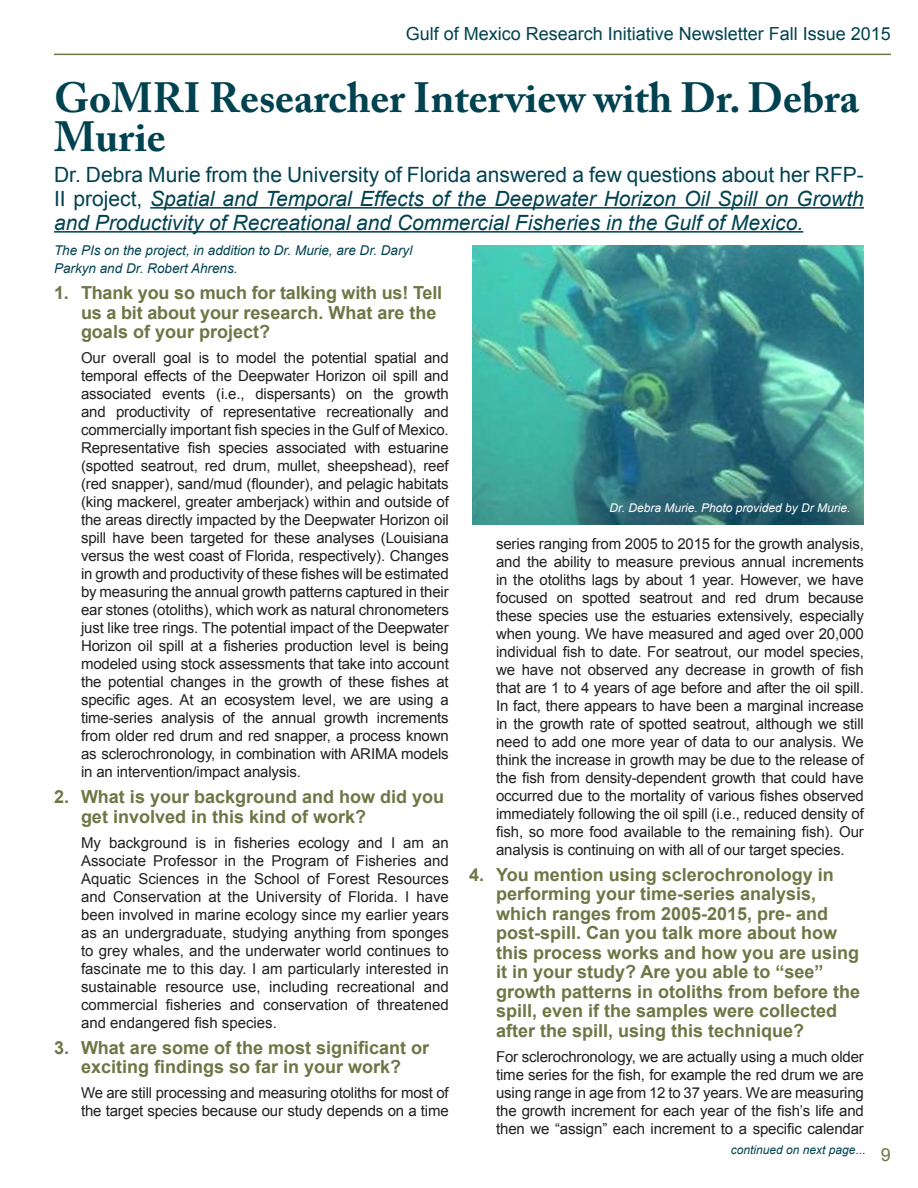
<style>
.page{position:relative;width:918px;height:1188px;background:#fff}
.page>*{position:absolute;margin:0;border:0;box-sizing:border-box;transform-origin:0 0}
.Article_Head_1{font:700 42px/39px "Adobe Caslon Pro";color:#004250}
.t1{font:italic 21px/24px "Arial";color:#004250;text-align:justify}
._7_Questions_Questio{font:700 18px/19.5px "Arial";color:#6e7645}
.t2{font:18px "Arial";color:#004250}
.t3{font:18px "Arial";color:#6e7645}
._7_Questions_Answer{font:15px/18px "Arial";letter-spacing:-.01em;color:#231f20;text-align:justify}
.t4{font:italic 13.5px/18px "Arial";color:#004250}
.Captions{font:italic 12px "Arial";color:#fff}
.t5{font:italic 12px "Arial";color:#004250}
.s1{font-style:normal}
</style>
<div class="page">
<hr style="left:54px;top:54px;width:837px;height:1px;background:#6e7645">
<hr style="left:150px;top:207px;width:714px;height:2px;background:#004250">
<hr style="left:54px;top:231px;width:749px;height:2px;background:#004250">
<img style="left:472px;top:245px;width:392px;height:279px">
<p class="t2" style="left:406px;top:22px;width:487px">Gulf of Mexico Research Initiative Newsletter Fall Issue 2015</p>
<p class="Article_Head_1" style="left:54px;top:78px;width:807px">GoMRI Researcher Interview with Dr. Debra<br>Murie</p>
<p class="t1" style="left:54px;top:163px;width:811px"><span class="s1">Dr. Debra Murie from the University of Florida answered a few questions about her RFP-II project,</span> Spatial and Temporal Effects of the Deepwater Horizon Oil Spill on Growth and Productivity of Recreational and Commercial Fisheries in the Gulf of Mexico.</p>
<p class="t4" style="left:54px;top:242px;width:360px">The PIs on the project, in addition to Dr. Murie, are Dr. Daryl<br>Parkyn and Dr. Robert Ahrens.</p>
<p class="_7_Questions_Questio" style="left:81px;top:284px;width:363px;text-indent:-27px">1. Thank you so much for talking with us! Tell us a bit about your research. What are the goals of your project?</p>
<p class="_7_Questions_Answer" style="left:81px;top:349px;width:369px">Our overall goal is to model the potential spatial and temporal effects of the Deepwater Horizon oil spill and associated events (i.e., dispersants) on the growth and productivity of representative recreationally and commercially important fish species in the Gulf of Mexico.<br>Representative fish species associated with estuarine (spotted seatrout, red drum, mullet, sheepshead), reef (red snapper), sand/mud (flounder), and pelagic habitats (king mackerel, greater amberjack) within and outside of the areas directly impacted by the Deepwater Horizon oil spill have been targeted for these analyses (Louisiana versus the west coast of Florida, respectively). Changes in growth and productivity of these fishes will be estimated by measuring the annual growth patterns captured in their ear stones (otoliths), which work as natural chronometers just like tree rings. The potential impact of the Deepwater Horizon oil spill at a fisheries production level is being modeled using stock assessments that take into account the potential changes in the growth of these fishes at specific ages. At an ecosystem level, we are using a time-series analysis of the annual growth increments from older red drum and red snapper, a process known as sclerochronology, in combination with ARIMA models in an intervention/impact analysis.</p>
<p class="_7_Questions_Questio" style="left:81px;top:788px;width:365px;text-indent:-27px">2. What is your background and how did you get involved in this kind of work?</p>
<p class="_7_Questions_Answer" style="left:81px;top:833px;width:369px">My background is in fisheries ecology and I am an Associate Professor in the Program of Fisheries and Aquatic Sciences in the School of Forest Resources and Conservation at the University of Florida. I have been involved in marine ecology since my earlier years as an undergraduate, studying anything from sponges to grey whales, and the underwater world continues to fascinate me to this day. I am particularly interested in sustainable resource use, including recreational and commercial fisheries and conservation of threatened and endangered fish species.</p>
<p class="_7_Questions_Questio" style="left:54px;top:1038px;width:377px;text-align:center">3. What are some of the most significant or exciting findings so far in your work?</p>
<p class="_7_Questions_Answer" style="left:81px;top:1084px;width:369px">We are still processing and measuring otoliths for most of the target species because our study depends on a time</p>
<p class="Captions" style="left:610px;top:500px;width:242px">Dr. Debra Murie. Photo provided by Dr Murie.</p>
<p class="_7_Questions_Answer" style="left:496px;top:535px;width:369px">series ranging from 2005 to 2015 for the growth analysis, and the ability to measure previous annual increments in the otoliths lags by about 1 year. However, we have focused on spotted seatrout and red drum because these species use the estuaries extensively, especially when young. We have measured and aged over 20,000 individual fish to date. For seatrout, our model species, we have not observed any decrease in growth of fish that are 1 to 4 years of age before and after the oil spill.<br>In fact, there appears to have been a marginal increase in the growth rate of spotted seatrout, although we still need to add one more year of data to our analysis. We think the increase in growth may be due to the release of the fish from density-dependent growth that could have occurred due to the mortality of various fishes observed immediately following the oil spill (i.e., reduced density of fish, so more food available to the remaining fish). Our analysis is continuing on with all of our target species.</p>
<p class="_7_Questions_Questio" style="left:496px;top:865px;width:366px;text-indent:-27px">4. You mention using sclerochronology in performing your time-series analysis, which ranges from 2005-2015, pre- and post-spill. Can you talk more about how this process works and how you are using it in your study? Are you able to “see” growth patterns in otoliths from before the spill, even if the samples were collected after the spill, using this technique?</p>
<p class="_7_Questions_Answer" style="left:496px;top:1048px;width:369px">For sclerochronology, we are actually using a much older time series for the fish, for example the red drum we are using range in age from 12 to 37 years. We are measuring the growth increment for each year of the fish’s life and then we “assign” each increment to a specific calendar</p>
<p class="t5" style="left:731px;top:1142px;width:136px">continued on next page...</p>
<p class="t3" style="left:881px;top:1143px;width:12px">9</p>
</div>
